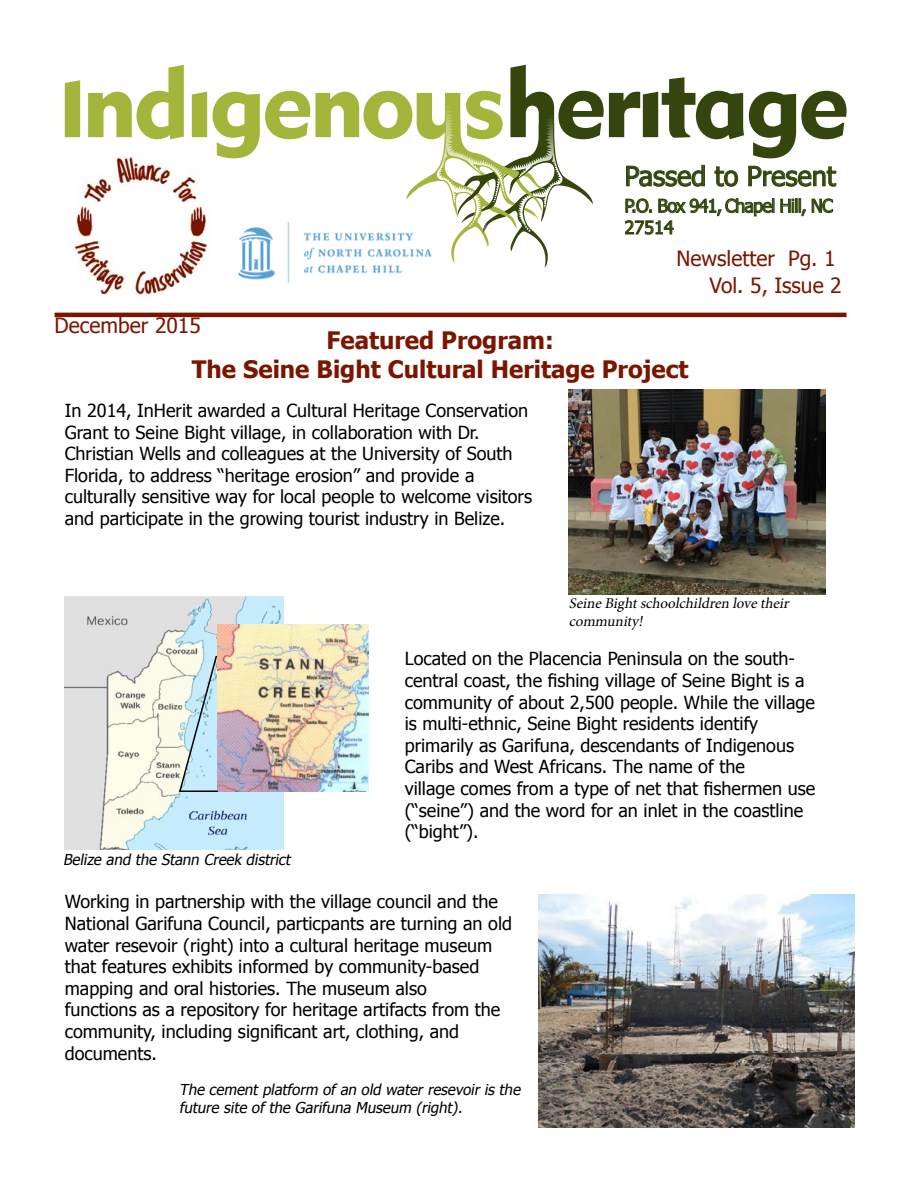
<style>
.page{position:relative;width:918px;height:1188px;background:#fff}
.page>*{position:absolute;margin:0;border:0;box-sizing:border-box;transform-origin:0 0}
.t1{font:27px "Tahoma";color:#34460e}
.t2{font:700 24px/28.8px "Tahoma";color:#7a1600;text-align:center}
.t3{font:21px "Tahoma";color:#7a1600}
.t4{font:18px/21.6px "Tahoma";color:#000}
.t5{font:18px/21.6px "Tahoma";letter-spacing:-.04em;color:#34460e}
.t6{font:italic 15px/18px "Tahoma";color:#000}
.t7{font:italic 15px/18px "Minion Pro";color:#000}
</style>
<div class="page">
<hr style="left:55px;top:313px;width:792px;height:4px;background:#7a1600">
<img style="left:569px;top:390px;width:257px;height:205px">
<svg style="left:65px;top:80px;width:15px;height:57px"></svg>
<svg style="left:88px;top:65px;width:96px;height:74px"></svg>
<svg style="left:192px;top:92px;width:15px;height:45px"></svg>
<svg style="left:213px;top:91px;width:97px;height:67px"></svg>
<svg style="left:316px;top:65px;width:531px;height:203px"></svg>
<img style="left:65px;top:597px;width:219px;height:252px">
<img style="left:217px;top:625px;width:151px;height:166px">
<svg style="left:178px;top:654px;width:40px;height:139px;background:#c7e0e8"></svg>
<hr style="left:179px;top:790px;width:39px;height:2px;background:#000">
<img style="left:538px;top:895px;width:317px;height:233px">
<img style="left:74px;top:157px;width:143px;height:138px">
<img style="left:238px;top:209px;width:213px;height:74px">
<h1 class="t1" style="left:625px;top:158px;width:213px">Passed to Present</h1>
<p class="t5" style="left:625px;top:194px;width:210px">P.O. Box 941, Chapel Hill, NC<br>27514</p>
<p class="t3" style="left:677px;top:245px;width:161px">Newsletter Pg. 1</p>
<p class="t3" style="left:55px;top:311px;width:148px">December 2015</p>
<h2 class="t2" style="left:192px;top:324px;width:498px">Featured Program:<br>The Seine Bight Cultural Heritage Project</h2>
<p class="t4" style="left:65px;top:399px;width:469px">In 2014, InHerit awarded a Cultural Heritage Conservation Grant to Seine Bight village, in collaboration with Dr.<br>Christian Wells and colleagues at the University of South Florida, to address “heritage erosion” and provide a culturally sensitive way for local people to welcome visitors and participate in the growing tourist industry in Belize.</p>
<p class="t3" style="left:710px;top:272px;width:134px">Vol. 5, Issue 2</p>
<p class="t7" style="left:569px;top:594px;width:225px">SeineBightschoolchildren lovetheir community!</p>
<p class="t6" style="left:63px;top:850px;width:232px">Belize and the Stann Creek district</p>
<p class="t4" style="left:405px;top:647px;width:412px">Located on the Placencia Peninsula on the south&shy;central coast, the fishing village of Seine Bight is a community of about 2,500 people. While the village is multi-ethnic, Seine Bight residents identify primarily as Garifuna, descendants of Indigenous Caribs and West Africans. The name of the<br>village comes from a type of net that fishermen use (“seine”) and the word for an inlet in the coastline (“bight”).</p>
<p class="t4" style="left:65px;top:890px;width:449px">Working in partnership with the village council and the National Garifuna Council, particpants are turning an old water resevoir (right) into a cultural heritage museum that features exhibits informed by community-based mapping and oral histories. The museum also<br>functions as a repository for heritage artifacts from the community, including significant art, clothing, and documents.</p>
<p class="t6" style="left:179px;top:1080px;width:346px">The cement platform of an old water resevoir is the future site of the Garifuna Museum (right).</p>
</div>
